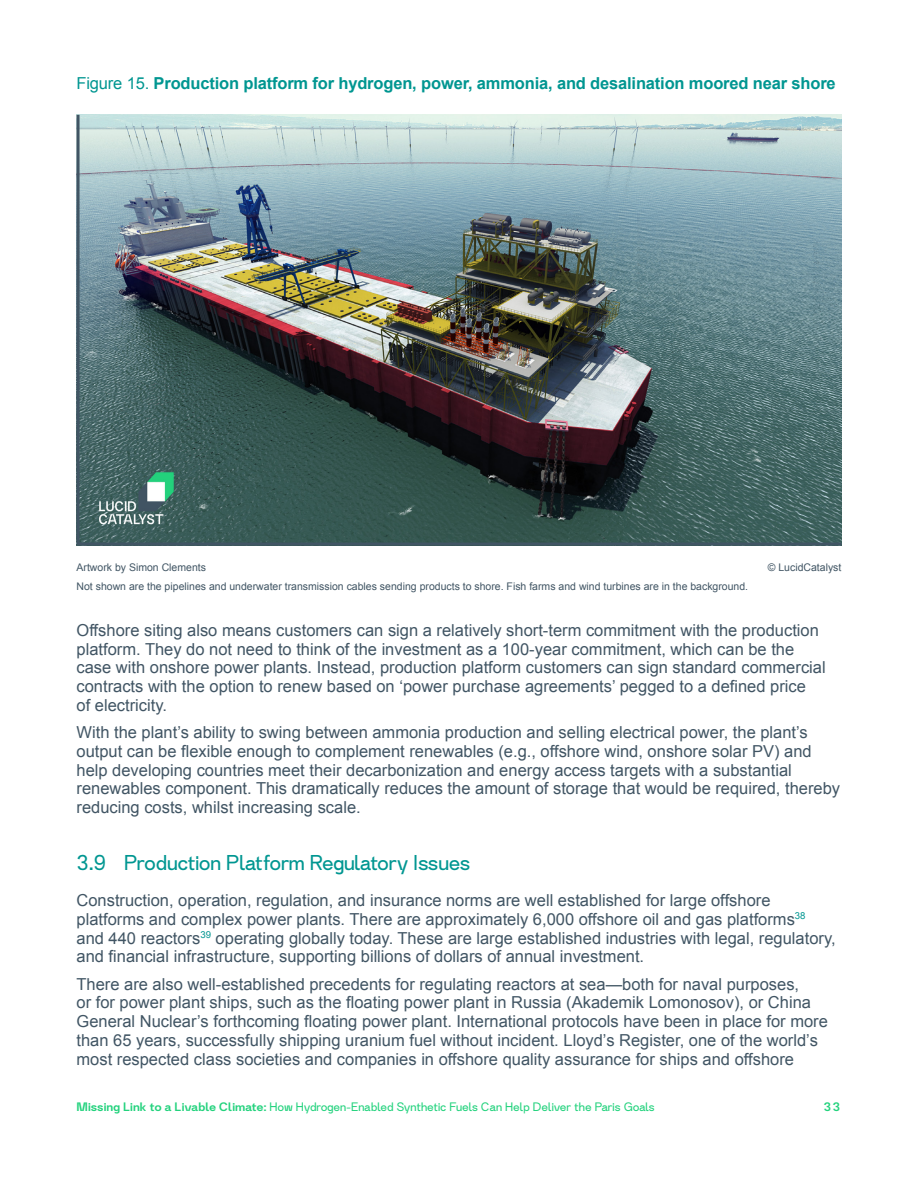
<style>
.page{position:relative;width:918px;height:1188px;background:#fff}
.page>*{position:absolute;margin:0;border:0;box-sizing:border-box;transform-origin:0 0}
.Subsection_Header{font:21px "Practice";letter-spacing:-.02em;color:#009691}
.t1{font:16.5px/18.8px "Arial";color:#415564}
.t2{font:700 16.5px "Arial";letter-spacing:-.01em;color:#009691}
.t3{font:12px "Practice";letter-spacing:-.01em;color:#23d27d}
.t4{font:500 12px "Practice";color:#23d27d}
.t5{font:10.5px "Arial";color:#415564}
.s1{font-weight:400}
.s2{font-weight:500}
</style>
<div class="page">
<img style="left:76px;top:114px;width:766px;height:432px">
<p class="t2" style="left:77px;top:72px;width:761px"><span class="s1">Figure 15.</span> Production platform for hydrogen, power, ammonia, and desalination moored near shore</p>
<p class="t5" style="left:77px;top:561px;width:131px">Artwork by Simon Clements</p>
<p class="t5" style="left:768px;top:561px;width:75px">© LucidCatalyst</p>
<p class="t5" style="left:77px;top:579px;width:673px">Not shown are the pipelines and underwater transmission cables sending products to shore. Fish farms and wind turbines are in the background.</p>
<p class="t1" style="left:77px;top:621px;width:751px">Offshore siting also means customers can sign a relatively short-term commitment with the production platform. They do not need to think of the investment as a 100-year commitment, which can be the case with onshore power plants. Instead, production platform customers can sign standard commercial contracts with the option to renew based on ‘power purchase agreements’ pegged to a defined price<br>of electricity.</p>
<p class="t1" style="left:77px;top:723px;width:765px">With the plant’s ability to swing between ammonia production and selling electrical power, the plant’s output can be flexible enough to complement renewables (e.g., offshore wind, onshore solar PV) and help developing countries meet their decarbonization and energy access targets with a substantial renewables component. This dramatically reduces the amount of storage that would be required, thereby reducing costs, whilst increasing scale.</p>
<p class="Subsection_Header" style="left:77px;top:851px;width:395px">3.9 Production Platform Regulatory Issues</p>
<p class="t1" style="left:77px;top:891px;width:761px">Construction, operation, regulation, and insurance norms are well established for large offshore platforms and complex power plants. There are approximately 6,000 offshore oil and gas platforms<sup>38 </sup>and 440 reactors<sup>39</sup> operating globally today. These are large established industries with legal, regulatory, and financial infrastructure, supporting billions of dollars of annual investment.</p>
<p class="t1" style="left:77px;top:975px;width:753px">There are also well-established precedents for regulating reactors at sea—both for naval purposes,<br>or for power plant ships, such as the floating power plant in Russia (Akademik Lomonosov), or China General Nuclear’s forthcoming floating power plant. International protocols have been in place for more than 65 years, successfully shipping uranium fuel without incident. Lloyd’s Register, one of the world’s most respected class societies and companies in offshore quality assurance for ships and offshore</p>
<p class="t3" style="left:77px;top:1100px;width:580px"><span class="s2">Missing Link to a Livable Climate:</span> How Hydrogen-Enabled Synthetic Fuels Can Help Deliver the Paris Goals</p>
<p class="t4" style="left:823px;top:1100px;width:19px">33</p>
</div>
